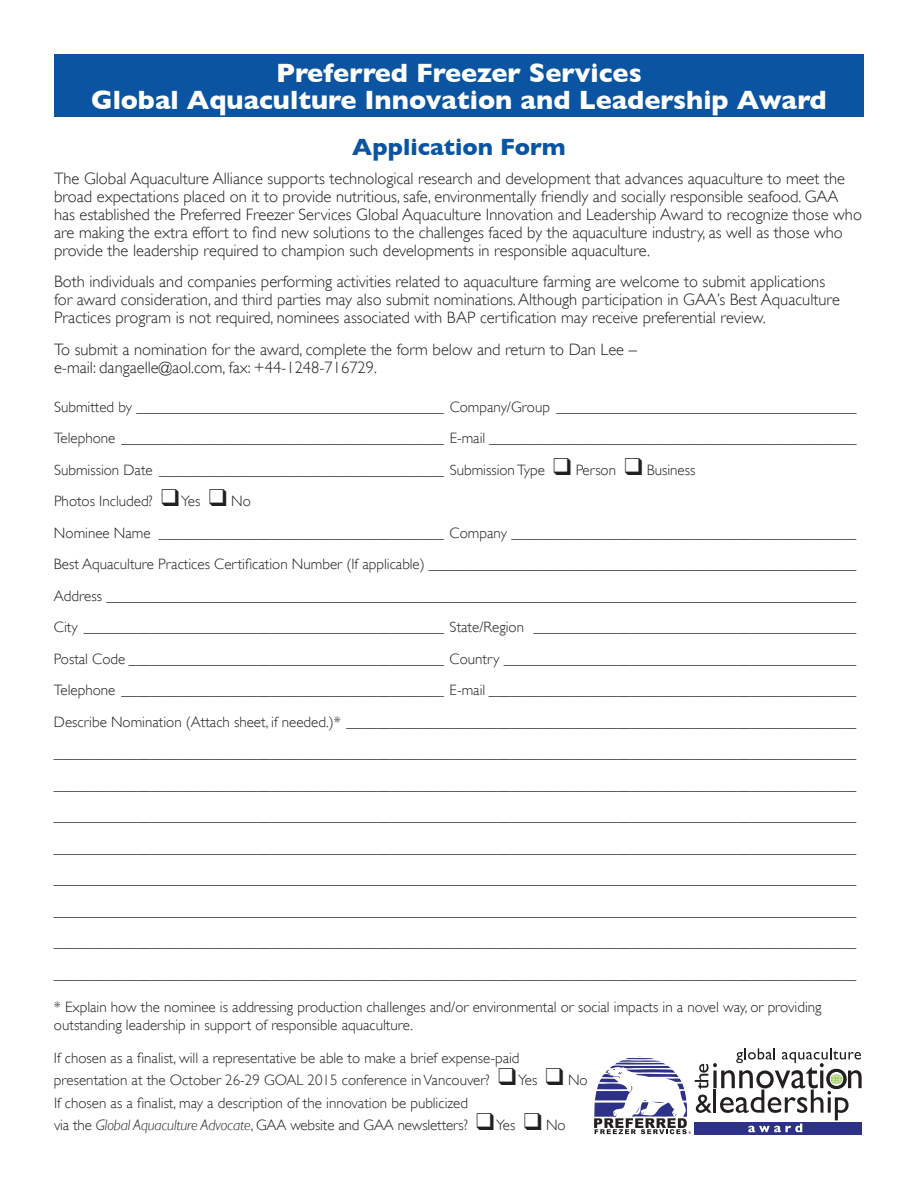
<style>
.page{position:relative;width:918px;height:1188px;background:#fff}
.page>*{position:absolute;margin:0;border:0;box-sizing:border-box;transform-origin:0 0}
.t1{font:700 27px/27px "Gill Sans";color:#fff;text-align:center}
.t2{font:700 24px "Gill Sans";color:#0a54a1}
.t3{font:300 16.5px/18px "Gill Sans";color:#231f20}
.t4{font:300 15px/31.5px "Gill Sans";color:#231f20}
.s1{font-style:italic}
</style>
<div class="page">
<div style="left:54px;top:54px;width:810px;height:63px;background:#0a54a1"></div>
<svg style="left:594px;top:1048px;width:268px;height:86px"></svg>
<h1 class="t1" style="left:91px;top:59px;width:737px">Preferred Freezer Services<br>Global Aquaculture Innovation and Leadership Award</h1>
<h2 class="t2" style="left:352px;top:133px;width:215px">Application Form</h2>
<p class="t3" style="left:54px;top:169px;width:809px">The Global Aquaculture Alliance supports technological research and development that advances aquaculture to meet the broad expectations placed on it to provide nutritious, safe, environmentally friendly and socially responsible seafood. GAA has established the Preferred Freezer Services Global Aquaculture Innovation and Leadership Award to recognize those who are making the extra effort to find new solutions to the challenges faced by the aquaculture industry, as well as those who provide the leadership required to champion such developments in responsible aquaculture.</p>
<p class="t3" style="left:54px;top:273px;width:787px">Both individuals and companies performing activities related to aquaculture farming are welcome to submit applications for award consideration, and third parties may also submit nominations. Although participation in GAA’s Best Aquaculture<br>Practices program is not required, nominees associated with BAP certification may receive preferential review.</p>
<p class="t3" style="left:54px;top:340px;width:584px">To submit a nomination for the award, complete the form below and return to Dan Lee – e-mail: dangaelle@aol.com, fax: +44-1248-716729.</p>
<p class="t4" style="left:54px;top:391px;width:804px">Submitted by _________________________________________ Company/Group ________________________________________ Telephone ___________________________________________ E-mail _________________________________________________ Submission Date ______________________________________ Submission Type ❑ Person ❑ Business<br>Photos Included? ❑ Yes ❑ No<br>Nominee Name ______________________________________ Company ______________________________________________ Best Aquaculture Practices Certification Number (If applicable) _________________________________________________________ Address ____________________________________________________________________________________________________ City ________________________________________________ State/Region ___________________________________________ Postal Code __________________________________________ Country _______________________________________________ Telephone ___________________________________________ E-mail _________________________________________________ Describe Nomination (Attach sheet, if needed.)* ____________________________________________________________________ ___________________________________________________________________________________________________________ ___________________________________________________________________________________________________________ ___________________________________________________________________________________________________________ ___________________________________________________________________________________________________________ ___________________________________________________________________________________________________________ ___________________________________________________________________________________________________________ ___________________________________________________________________________________________________________ ___________________________________________________________________________________________________________</p>
<p class="t4" style="left:54px;top:998px;width:769px;line-height:18px">* Explain how the nominee is addressing production challenges and/or environmental or social impacts in a novel way, or providing outstanding leadership in support of responsible aquaculture.</p>
<p class="t4" style="left:54px;top:1047px;width:535px;line-height:22.5px">If chosen as a finalist, will a representative be able to make a brief expense-paid presentation at the October 26-29 GOAL 2015 conference in Vancouver? ❑ Yes ❑ No If chosen as a finalist, may a description of the innovation be publicized<br>via the <span class="s1">Global Aquaculture Advocate</span>, GAA website and GAA newsletters? ❑ Yes ❑ No</p>
</div>
